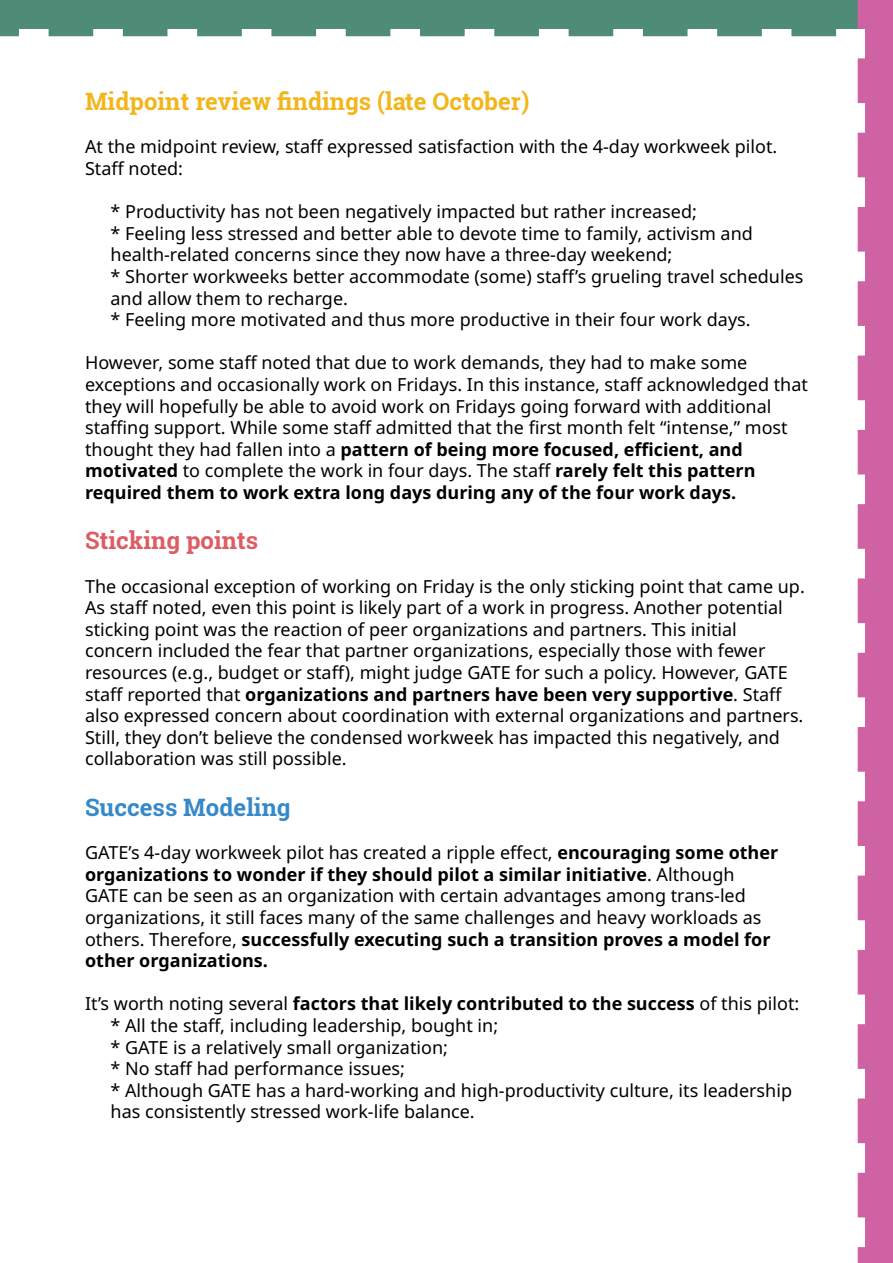
<style>
.page{position:relative;width:893px;height:1263px;background:#fff}
.page>*{position:absolute;margin:0;border:0;box-sizing:border-box;transform-origin:0 0}
.t1{font:700 24px "Roboto Slab";color:#f2b61c}
.t2{font:700 24px "Roboto Slab";color:#3689c9}
.t3{font:700 24px "Roboto Slab";color:#dc5d64}
.t4{font:18px/21.6px "Noto Sans";color:#000}
.s1{font-weight:700}
</style>
<div class="page">
<svg style="left:0;top:0;width:850px;height:37px;background:#609785"></svg>
<svg style="left:850px;top:0;width:43px;height:1263px"></svg>
<h1 class="t1" style="left:85px;top:85px;width:446px">Midpoint review findings (late October)</h1>
<p class="t4" style="left:85px;top:136px;width:694px">At the midpoint review, staff expressed satisfaction with the 4-day workweek pilot.<br>Staff noted:</p>
<p class="t4" style="left:111px;top:201px;width:694px">* Productivity has not been negatively impacted but rather increased;<br>* Feeling less stressed and better able to devote time to family, activism and health-related concerns since they now have a three-day weekend;<br>* Shorter workweeks better accommodate (some) staff’s grueling travel schedules and allow them to recharge.<br>* Feeling more motivated and thus more productive in their four work days.</p>
<p class="t4" style="left:85px;top:352px;width:724px">However, some staff noted that due to work demands, they had to make some exceptions and occasionally work on Fridays. In this instance, staff acknowledged that they will hopefully be able to avoid work on Fridays going forward with additional staffing support. While some staff admitted that the first month felt “intense,” most thought they had fallen into a <span class="s1">pattern of being more focused, efficient, and motivated</span> to complete the work in four days. The staff <span class="s1">rarely felt this pattern required them to work extra long days during any of the four work days.</span></p>
<h1 class="t3" style="left:85px;top:524px;width:175px">Sticking points</h1>
<p class="t4" style="left:85px;top:576px;width:721px">The occasional exception of working on Friday is the only sticking point that came up.<br>As staff noted, even this point is likely part of a work in progress. Another potential sticking point was the reaction of peer organizations and partners. This initial concern included the fear that partner organizations, especially those with fewer resources (e.g., budget or staff), might judge GATE for such a policy. However, GATE staff reported that <span class="s1">organizations and partners have been very supportive</span>. Staff also expressed concern about coordination with external organizations and partners.<br>Still, they don’t believe the condensed workweek has impacted this negatively, and collaboration was still possible.</p>
<h1 class="t2" style="left:85px;top:791px;width:207px">Success Modeling</h1>
<p class="t4" style="left:85px;top:842px;width:695px">GATE’s 4-day workweek pilot has created a ripple effect, <span class="s1">encouraging some other organizations to wonder if they should pilot a similar initiative</span>. Although GATE can be seen as an organization with certain advantages among trans-led organizations, it still faces many of the same challenges and heavy workloads as others. Therefore, <span class="s1">successfully executing such a transition proves a model for other organizations.</span></p>
<p class="t4" style="left:111px;top:993px;width:690px;text-indent:-26px">It’s worth noting several <span class="s1">factors that likely contributed to the success</span> of this pilot: * All the staff, including leadership, bought in;<br>* GATE is a relatively small organization;<br>* No staff had performance issues;<br>* Although GATE has a hard-working and high-productivity culture, its leadership has consistently stressed work-life balance.</p>
</div>
